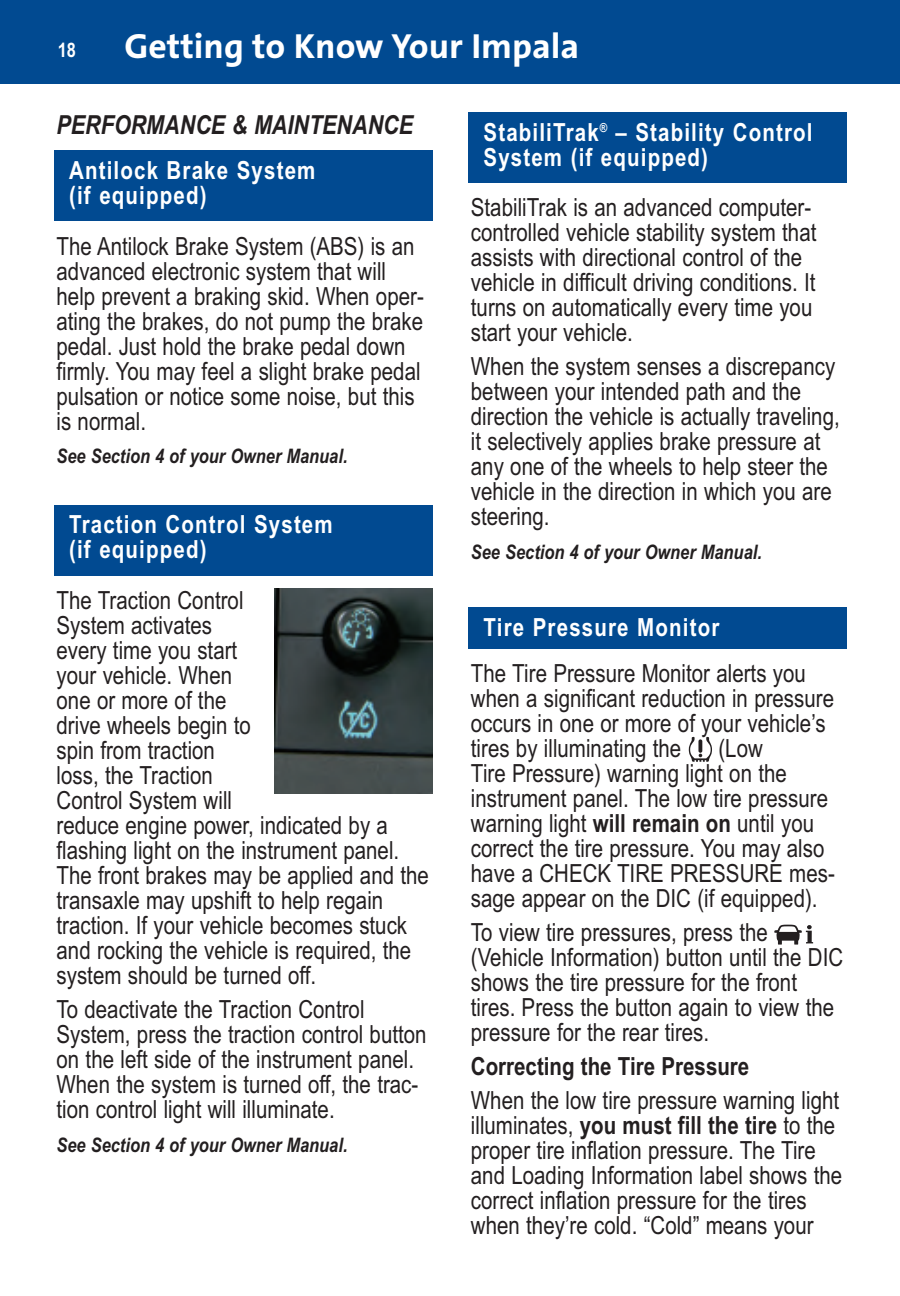
<style>
.page{position:relative;width:900px;height:1296px;background:#fff}
.page>*{position:absolute;margin:0;border:0;box-sizing:border-box;transform-origin:0 0}
.t1{font:700 35px "GM Sans";color:#fff}
.t2{font:italic 700 26.25px "Arial Narrow";color:#231f20}
.t3{font:25px/25px "Arial Narrow";color:#231f20}
.t4{font:700 25px/25px "Arial Narrow";letter-spacing:.045em;color:#fff}
.t5{font:700 25px "Arial Narrow";color:#231f20}
.t6{font:italic 700 20px "Arial Narrow";color:#231f20}
.t7{font:700 20px "Arial Narrow";color:#fff}
.s1{font-weight:700}
</style>
<div class="page">
<div style="left:0;top:0;width:899px;height:83px;background:#014a91"></div>
<div style="left:54px;top:151px;width:378px;height:70px;background:#014a91"></div>
<div style="left:54px;top:505px;width:378px;height:70px;background:#014a91"></div>
<img style="left:274px;top:589px;width:158px;height:204px">
<svg style="left:774px;top:925px;width:38px;height:20px"></svg>
<svg style="left:688px;top:737px;width:23px;height:25px"></svg>
<div style="left:468px;top:607px;width:378px;height:42px;background:#014a91"></div>
<div style="left:468px;top:112px;width:378px;height:71px;background:#014a91"></div>
<p class="t7" style="left:58px;top:38px;width:20px">18</p>
<h1 class="t1" style="left:124px;top:34px;width:456px">Getting to Know Your Impala</h1>
<p class="t2" style="left:57px;top:110px;width:358px">PERFORMANCE &amp; MAINTENANCE</p>
<p class="t4" style="left:69px;top:158px;width:248px">Antilock Brake System (if equipped)</p>
<p class="t3" style="left:57px;top:234px;width:368px">The Antilock Brake System (ABS) is an advanced electronic system that will help prevent a braking skid. When oper&shy;ating the brakes, do not pump the brake pedal. Just hold the brake pedal down firmly. You may feel a slight brake pedal pulsation or notice some noise, but this is normal.</p>
<p class="t6" style="left:57px;top:445px;width:292px">See Section 4 of your Owner Manual.</p>
<p class="t4" style="left:69px;top:512px;width:265px">Traction Control System (if equipped)</p>
<p class="t3" style="left:57px;top:588px;width:374px">The Traction Control<br>System activates<br>every time you start<br>your vehicle. When<br>one or more of the<br>drive wheels begin to<br>spin from traction<br>loss, the Traction<br>Control System will<br>reduce engine power, indicated by a flashing light on the instrument panel.<br>The front brakes may be applied and the transaxle may upshift to help regain traction. If your vehicle becomes stuck and rocking the vehicle is required, the system should be turned off.</p>
<p class="t3" style="left:57px;top:997px;width:371px">To deactivate the Traction Control System, press the traction control button on the left side of the instrument panel.<br>When the system is turned off, the trac&shy;tion control light will illuminate.</p>
<p class="t6" style="left:57px;top:1134px;width:292px">See Section 4 of your Owner Manual.</p>
<p class="t4" style="left:483px;top:120px;width:330px">StabiliTrak<sup>®</sup> – Stability Control<br>System (if equipped)</p>
<p class="t3" style="left:470px;top:195px;width:347px">StabiliTrak is an advanced computer&shy;controlled vehicle stability system that assists with directional control of the vehicle in difficult driving conditions. It turns on automatically every time you start your vehicle.</p>
<p class="t3" style="left:470px;top:354px;width:370px">When the system senses a discrepancy between your intended path and the direction the vehicle is actually traveling, it selectively applies brake pressure at any one of the wheels to help steer the vehicle in the direction in which you are steering.</p>
<p class="t6" style="left:470px;top:540px;width:292px">See Section 4 of your Owner Manual.</p>
<p class="t4" style="left:483px;top:615px;width:237px">Tire Pressure Monitor</p>
<p class="t3" style="left:470px;top:661px;width:364px">The Tire Pressure Monitor alerts you when a significant reduction in pressure occurs in one or more of your vehicle’s tires by illuminating the</p>
<p class="t3" style="left:470px;top:736px;width:365px;text-indent:247px">(Low<br>Tire Pressure) warning light on the instrument panel. The low tire pressure warning light <span class="s1">will remain on</span> until you correct the tire pressure. You may also have a CHECK TIRE PRESSURE mes&shy;sage appear on the DIC (if equipped).</p>
<p class="t3" style="left:470px;top:920px;width:374px">To view tire pressures, press the (Vehicle Information) button until the DIC shows the tire pressure for the front tires. Press the button again to view the pressure for the rear tires.</p>
<p class="t5" style="left:470px;top:1052px;width:280px">Correcting the Tire Pressure</p>
<p class="t3" style="left:470px;top:1088px;width:372px">When the low tire pressure warning light illuminates, <span class="s1">you must fill the tire</span> to the proper tire inflation pressure. The Tire and Loading Information label shows the correct inflation pressure for the tires when they’re cold. “Cold” means your</p>
</div>
